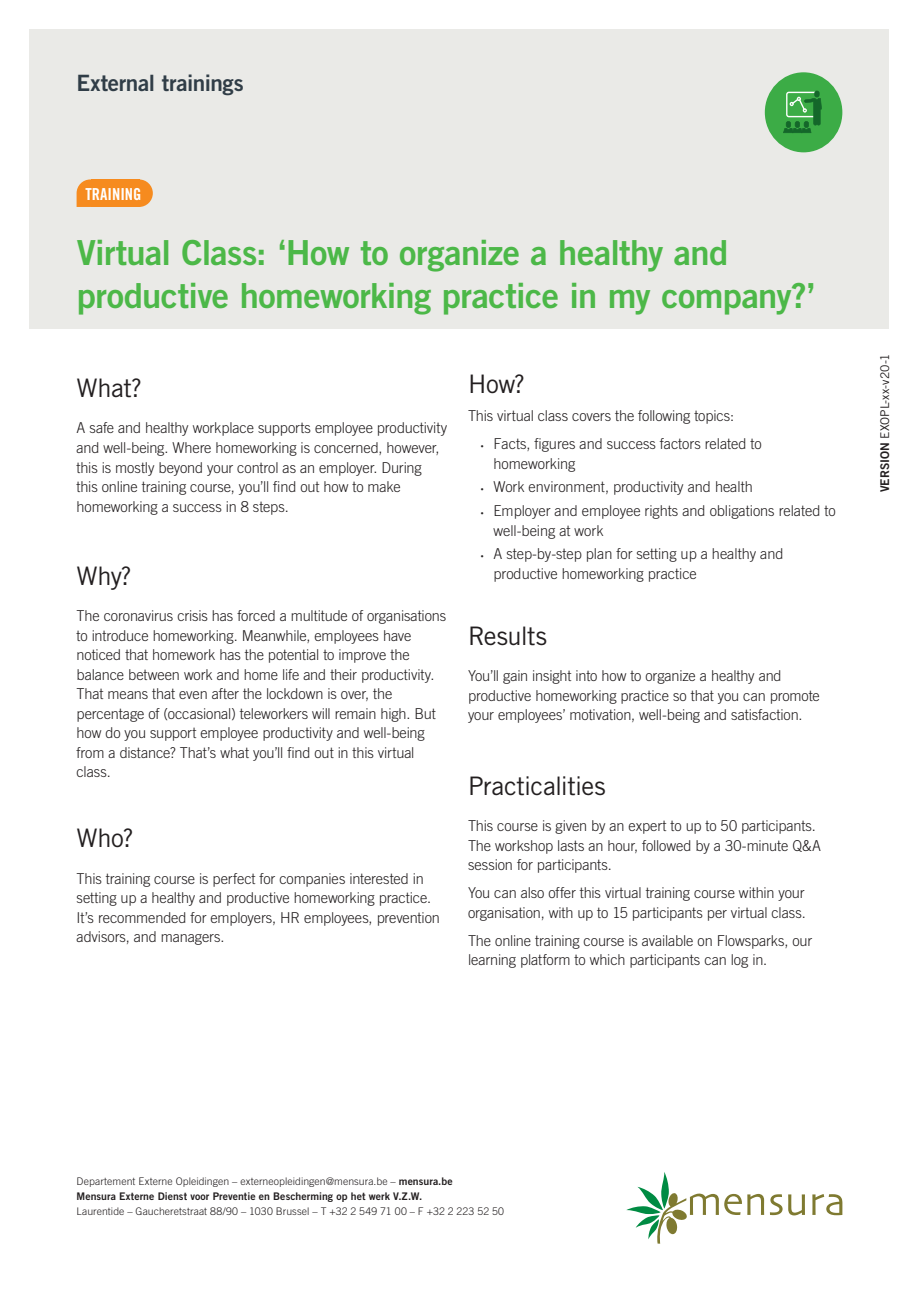
<style>
.page{position:relative;width:919px;height:1289px;background:#fff}
.page>*{position:absolute;margin:0;border:0;box-sizing:border-box;transform-origin:0 0}
.Titel{font:34.5px/43.5px "Trade Gothic LT Bold Two";letter-spacing:-.02em;color:#4cb848}
.Subtitel{font:25.5px "Trade Gothic LT";letter-spacing:-.02em;color:#231f20}
.Bodytext{font:25.5px "Trade Gothic LT";color:#231f20}
.t1{font:22.5px "Trade Gothic LT Bold Two";letter-spacing:-.015em;color:#303d47}
.t2{font:16.5px "Trade Gothic LT Bold Cond Twenty";color:#fff}
.Bodytext-2{font:300 15px/19.5px "Trade Gothic LT";letter-spacing:-.01em;color:#231f20}
.t3{font:12px "Trade Gothic LT";letter-spacing:.01em;color:#231f20}
.t4{font:300 10.5px "Trade Gothic LT";letter-spacing:.005em;color:#231f20}
.t5{font:10.5px "Trade Gothic LT Bold Two";letter-spacing:.005em;color:#231f20}
.s1{font-family:"Myriad Pro";font-weight:400;font-size:10.5px}
.s2{font-family:"Trade Gothic LT Bold Two"}
.s3{font-family:"Trade Gothic LT Bold Two";font-weight:400}
</style>
<div class="page">
<div style="left:30px;top:30px;width:859px;height:299px;background:#eaeae7"></div>
<div style="left:764px;top:72px;width:78px;height:80px;background:#3cac46;border-radius:50%"></div>
<svg style="left:783px;top:91px;width:38px;height:42px"></svg>
<svg style="left:788px;top:1194px;width:16px;height:21px"></svg>
<svg style="left:724px;top:1193px;width:58px;height:22px"></svg>
<svg style="left:812px;top:1194px;width:30px;height:21px"></svg>
<svg style="left:626px;top:1172px;width:92px;height:71px"></svg>
<div style="left:91px;top:179px;width:49px;height:28px;background:#f68b1f"></div>
<svg style="left:77px;top:179px;width:14px;height:28px"></svg>
<div style="left:125px;top:179px;width:28px;height:28px;background:#f68b1f;border-radius:50%"></div>
<h3 class="t1" style="left:77px;top:69px;width:169px">External trainings</h3>
<p class="t2" style="left:86px;top:184px;width:57px">TRAINING</p>
<p class="Titel" style="left:77px;top:230px;width:740px">Virtual Class: ‘How to organize a healthy and productive homeworking practice in my company?’</p>
<p class="Subtitel" style="left:77px;top:372px;width:67px">What?</p>
<p class="Bodytext-2" style="left:77px;top:418px;width:372px">A safe and healthy workplace supports employee productivity and well-being. Where homeworking is concerned, however, this is mostly beyond your control as an employer. During<br>this online training course, you’ll find out how to make homeworking a success in 8 steps.</p>
<p class="Subtitel" style="left:77px;top:560px;width:57px">Why?</p>
<p class="Bodytext-2" style="left:77px;top:605px;width:371px">The coronavirus crisis has forced a multitude of organisations to introduce homeworking. Meanwhile, employees have noticed that homework has the potential to improve the balance between work and home life and their productivity.<br>That means that even after the lockdown is over, the percentage of (occasional) teleworkers will remain high. But how do you support employee productivity and well-being from a distance? That’s what you’ll find out in this virtual class.</p>
<p class="Subtitel" style="left:77px;top:822px;width:59px">Who?</p>
<p class="Bodytext-2" style="left:77px;top:868px;width:365px">This training course is perfect for companies interested in setting up a healthy and productive homeworking practice.<br>It’s recommended for employers, HR employees, prevention advisors, and managers.</p>
<p class="Bodytext" style="left:468px;top:368px;width:59px">How?</p>
<p class="Bodytext-2" style="left:468px;top:406px;width:267px">This virtual class covers the following topics:</p>
<p class="Bodytext-2" style="left:493px;top:434px;width:270px;text-indent:-13px"><span class="s1">•</span> Facts, figures and success factors related to homeworking</p>
<p class="Bodytext-2" style="left:480px;top:477px;width:273px"><span class="s1">•</span> Work environment, productivity and health</p>
<p class="Bodytext-2" style="left:493px;top:501px;width:344px;text-indent:-13px"><span class="s1">•</span> Employer and employee rights and obligations related to well-being at work</p>
<p class="Bodytext-2" style="left:493px;top:544px;width:291px;text-indent:-13px"><span class="s1">•</span> A step-by-step plan for setting up a healthy and productive homeworking practice</p>
<p class="Subtitel" style="left:468px;top:620px;width:80px">Results</p>
<p class="Bodytext-2" style="left:468px;top:665px;width:353px">You’ll gain insight into how to organize a healthy and productive homeworking practice so that you can promote your employees’ motivation, well-being and satisfaction.</p>
<p class="Subtitel" style="left:468px;top:770px;width:139px">Practicalities</p>
<p class="Bodytext-2" style="left:468px;top:815px;width:354px">This course is given by an expert to up to 50 participants.<br>The workshop lasts an hour, followed by a 30-minute Q&amp;A session for participants.</p>
<p class="Bodytext-2" style="left:468px;top:882px;width:339px">You can also offer this virtual training course within your organisation, with up to 15 participants per virtual class.</p>
<p class="Bodytext-2" style="left:468px;top:930px;width:346px">The online training course is available on Flowsparks, our learning platform to which participants can log in.</p>
<p class="t3" style="left:877px;top:492px;width:140px;rotate:-90deg"><span class="s2">VERSION</span> EXOPL-xx-v20-1</p>
<p class="t4" style="left:77px;top:1174px;width:377px">Departement Externe Opleidingen – externeopleidingen@mensura.be – <span class="s3">mensura.be</span></p>
<p class="t5" style="left:77px;top:1189px;width:347px">Mensura Externe Dienst voor Preventie en Bescherming op het werk V.Z.W.</p>
<p class="t4" style="left:77px;top:1204px;width:429px">Laurentide – Gaucheretstraat 88/90 – 1030 Brussel – T +32 2 549 71 00 – F +32 2 223 52 50</p>
</div>
